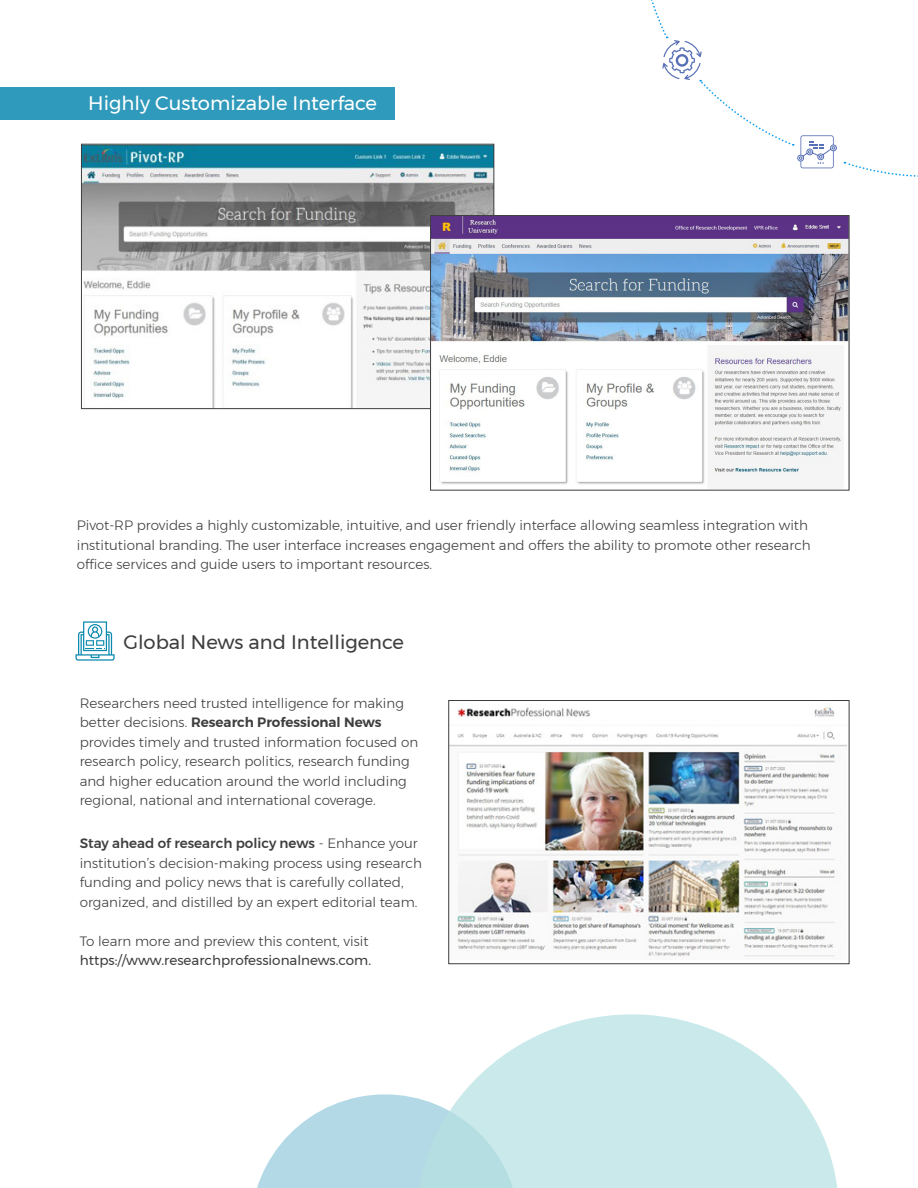
<style>
.page{position:relative;width:918px;height:1188px;background:#fff}
.page>*{position:absolute;margin:0;border:0;box-sizing:border-box;transform-origin:0 0}
.t1{font:19.5px "Montserrat";color:#fff}
.t2{font:19.5px "Montserrat";color:#3e3e3f}
.t3{font:300 13.5px/19.5px "Montserrat";color:#3e3e3f}
.t4{font:13.5px "Montserrat";color:#3e3e3f}
.s1{font-weight:600}
.s2{font-weight:500}
</style>
<div class="page">
<svg style="left:257px;top:1094px;width:141px;height:94px"></svg>
<svg style="left:398px;top:1014px;width:440px;height:174px;fill:#cae9ea"></svg>
<img style="left:83px;top:146px;width:409px;height:261px">
<img style="left:432px;top:217px;width:415px;height:267px">
<div style="left:430px;top:215px;width:419px;height:275px;border:1px solid #3e3e3f"></div>
<div style="left:0;top:87px;width:394px;height:33px;background:#2f9abb"></div>
<svg style="left:75px;top:621px;width:40px;height:40px"></svg>
<img style="left:451px;top:707px;width:396px;height:252px">
<div style="left:449px;top:700px;width:400px;height:264px;border:1px solid #3e3e3f"></div>
<svg style="left:651px;top:0;width:186px;height:168px"></svg>
<svg style="left:844px;top:161px;width:74px;height:16px"></svg>
<p class="t1" style="left:88px;top:88px;width:290px">Highly Customizable Interface</p>
<p class="t3" style="left:77px;top:515px;width:735px">Pivot-RP provides a highly customizable, intuitive, and user friendly interface allowing seamless integration with institutional branding. The user interface increases engagement and offers the ability to promote other research office services and guide users to important resources.</p>
<p class="t2" style="left:123px;top:628px;width:282px">Global News and Intelligence</p>
<p class="t3" style="left:80px;top:693px;width:340px">Researchers need trusted intelligence for making better decisions. <span class="s1">Research Professional News </span>provides timely and trusted information focused on research policy, research politics, research funding and higher education around the world including regional, national and international coverage.</p>
<p class="t3" style="left:80px;top:834px;width:344px"><span class="s2">Stay ahead of research policy news</span> - Enhance your institution’s decision-making process using research funding and policy news that is carefully collated, organized, and distilled by an expert editorial team.</p>
<p class="t3" style="left:80px;top:931px;width:290px">To learn more and preview this content, visit</p>
<p class="t4" style="left:80px;top:950px;width:293px">https://www.researchprofessionalnews.com.</p>
</div>
